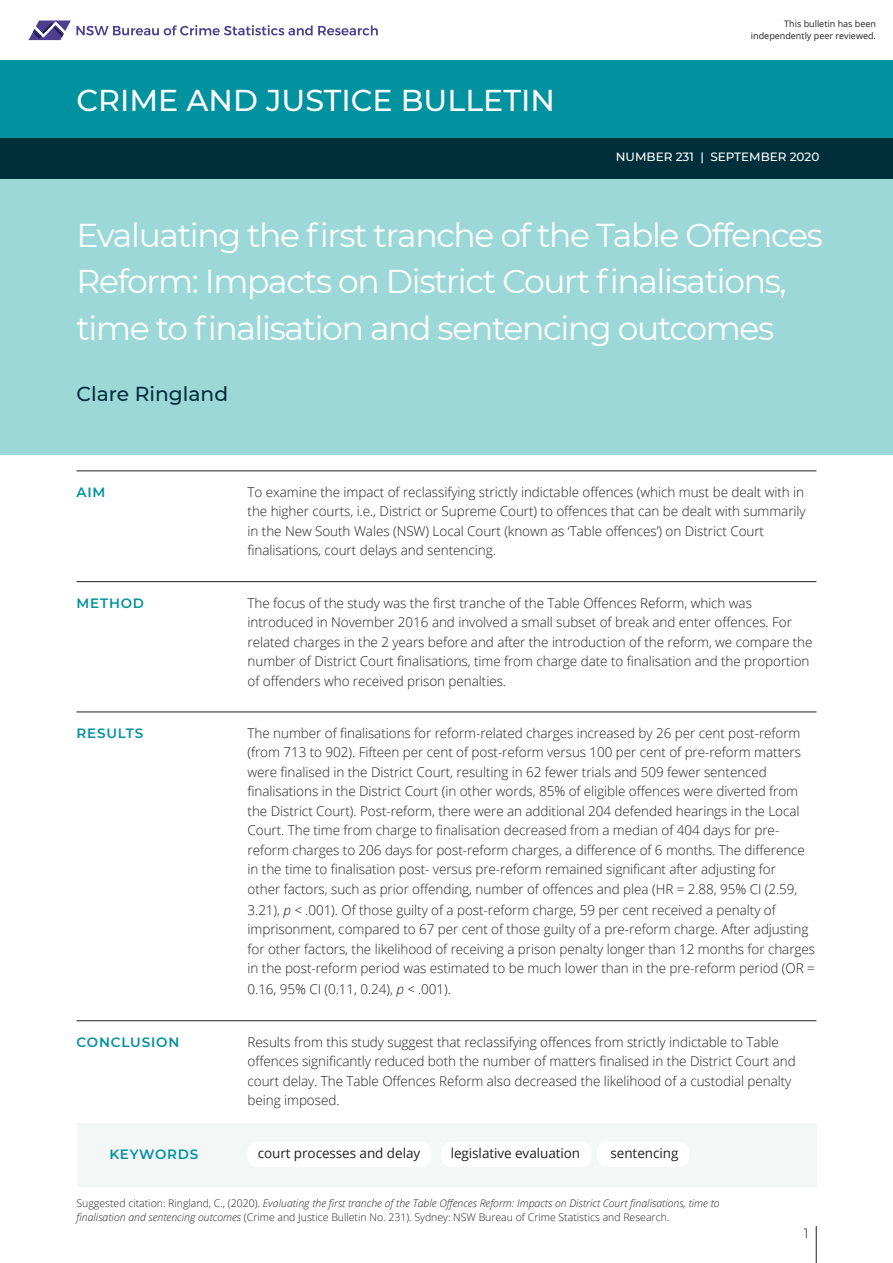
<style>
.page{position:relative;width:893px;height:1263px;background:#fff}
.page>*{position:absolute;margin:0;border:0;box-sizing:border-box;transform-origin:0 0}
.t1{font:33px/46.8px "Montserrat";letter-spacing:-.04em;color:#fff}
.Crime_and_Justice_Bu{font:500 30.15px "Montserrat";color:#fff}
.t2{font:500 20.25px "Montserrat";color:#002f3c}
.Body_copy{font:300 13.5px/19.5px "Open Sans";letter-spacing:-.005em;color:#231f20}
.t3{font:13.5px "Open Sans";letter-spacing:-.005em;color:#231f20}
.Body_copy-2{font:600 13.5px "Montserrat";letter-spacing:.06em;color:#00929f}
.t4{font:13.5px "Montserrat";color:#4f4091}
.Number_and_Month{font:500 12px "Montserrat";color:#fff}
.Footnote{font:italic 300 10.5px/13.5px "Open Sans";color:#231f20}
.t5{font:9px/12px "Open Sans";color:#231f20;text-align:right}
.s1{font-style:italic}
.s2{font-style:normal}
</style>
<div class="page">
<div style="left:77px;top:1123px;width:739px;height:64px;background:#f5f7f7"></div>
<div style="left:247px;top:1141px;width:184px;height:26px;background:#fff;border-radius:10px"></div>
<div style="left:441px;top:1141px;width:151px;height:26px;background:#fff;border-radius:10px"></div>
<div style="left:597px;top:1141px;width:92px;height:26px;background:#fff;border-radius:10px"></div>
<hr style="left:77px;top:470px;width:739px;height:1px;background:#231f20">
<hr style="left:77px;top:581px;width:739px;height:1px;background:#231f20">
<hr style="left:77px;top:711px;width:739px;height:1px;background:#231f20">
<hr style="left:77px;top:1020px;width:739px;height:1px;background:#231f20">
<div style="left:0;top:179px;width:893px;height:276px;background:#9dd8d9"></div>
<div style="left:0;top:61px;width:893px;height:77px;background:#00929f"></div>
<div style="left:0;top:138px;width:893px;height:41px;background:#002f3c"></div>
<svg style="left:29px;top:20px;width:349px;height:20px"></svg>
<hr style="left:816px;top:1226px;width:1px;height:37px;background:#231f20">
<p class="Crime_and_Justice_Bu" style="left:77px;top:79px;width:480px">CRIME AND JUSTICE BULLETIN</p>
<p class="t5" style="left:751px;top:18px;width:127px">This bulletin has been independently peer reviewed.</p>
<p class="Number_and_Month" style="left:616px;top:149px;width:205px">NUMBER 231 | SEPTEMBER 2020</p>
<h1 class="t1" style="left:77px;top:210px;width:748px">Evaluating the first tranche of the Table Offences<br>Reform: Impacts on District Court finalisations, time to finalisation and sentencing outcomes</h1>
<h1 class="t2" style="left:77px;top:380px;width:153px">Clare Ringland</h1>
<p class="Body_copy-2" style="left:77px;top:482px;width:30px">AIM</p>
<p class="Body_copy" style="left:248px;top:482px;width:560px">To examine the impact of reclassifying strictly indictable offences (which must be dealt with in the higher courts, i.e., District or Supreme Court) to offences that can be dealt with summarily in the New South Wales (NSW) Local Court (known as ‘Table offences’) on District Court finalisations, court delays and sentencing.</p>
<p class="Body_copy-2" style="left:77px;top:593px;width:69px">METHOD</p>
<p class="Body_copy" style="left:248px;top:592px;width:566px">The focus of the study was the first tranche of the Table Offences Reform, which was introduced in November 2016 and involved a small subset of break and enter offences. For related charges in the 2 years before and after the introduction of the reform, we compare the number of District Court finalisations, time from charge date to finalisation and the proportion of offenders who received prison penalties.</p>
<p class="Body_copy-2" style="left:77px;top:723px;width:68px">RESULTS</p>
<p class="Body_copy" style="left:248px;top:723px;width:559px">The number of finalisations for reform-related charges increased by 26 per cent post-reform (from 713 to 902). Fifteen per cent of post-reform versus 100 per cent of pre-reform matters were finalised in the District Court, resulting in 62 fewer trials and 509 fewer sentenced finalisations in the District Court (in other words, 85% of eligible offences were diverted from the District Court). Post-reform, there were an additional 204 defended hearings in the Local Court. The time from charge to finalisation decreased from a median of 404 days for pre&shy;reform charges to 206 days for post-reform charges, a difference of 6 months. The difference in the time to finalisation post- versus pre-reform remained significant after adjusting for other factors, such as prior offending, number of offences and plea (HR = 2.88, 95% CI (2.59,</p>
<p class="Body_copy" style="left:248px;top:900px;width:569px">3.21), <span class="s1">p &lt;</span> .001). Of those guilty of a post-reform charge, 59 per cent received a penalty of imprisonment, compared to 67 per cent of those guilty of a pre-reform charge. After adjusting for other factors, the likelihood of receiving a prison penalty longer than 12 months for charges in the post-reform period was estimated to be much lower than in the pre-reform period (OR =</p>
<p class="Body_copy" style="left:248px;top:979px;width:205px">0.16, 95% CI (0.11, 0.24), <span class="s1">p &lt;</span> .001).</p>
<p class="Body_copy-2" style="left:77px;top:1032px;width:104px">CONCLUSION</p>
<p class="Body_copy" style="left:248px;top:1031px;width:550px">Results from this study suggest that reclassifying offences from strictly indictable to Table offences significantly reduced both the number of matters finalised in the District Court and court delay. The Table Offences Reform also decreased the likelihood of a custodial penalty being imposed.</p>
<p class="Body_copy-2" style="left:109px;top:1145px;width:91px">KEYWORDS</p>
<p class="t3" style="left:258px;top:1144px;width:164px">court processes and delay</p>
<p class="t3" style="left:451px;top:1144px;width:131px">legislative evaluation</p>
<p class="t3" style="left:610px;top:1144px;width:69px">sentencing</p>
<p class="Footnote" style="left:77px;top:1196px;width:645px"><span class="s2">Suggested citation: Ringland, C., (2020).</span> Evaluating the first tranche of the Table Offences Reform: Impacts on District Court finalisations, time to finalisation and sentencing outcomes <span class="s2">(Crime and Justice Bulletin No. 231). Sydney: NSW Bureau of Crime Statistics and Research.</span></p>
<p class="t4" style="left:804px;top:1224px;width:6px">1</p>
</div>
